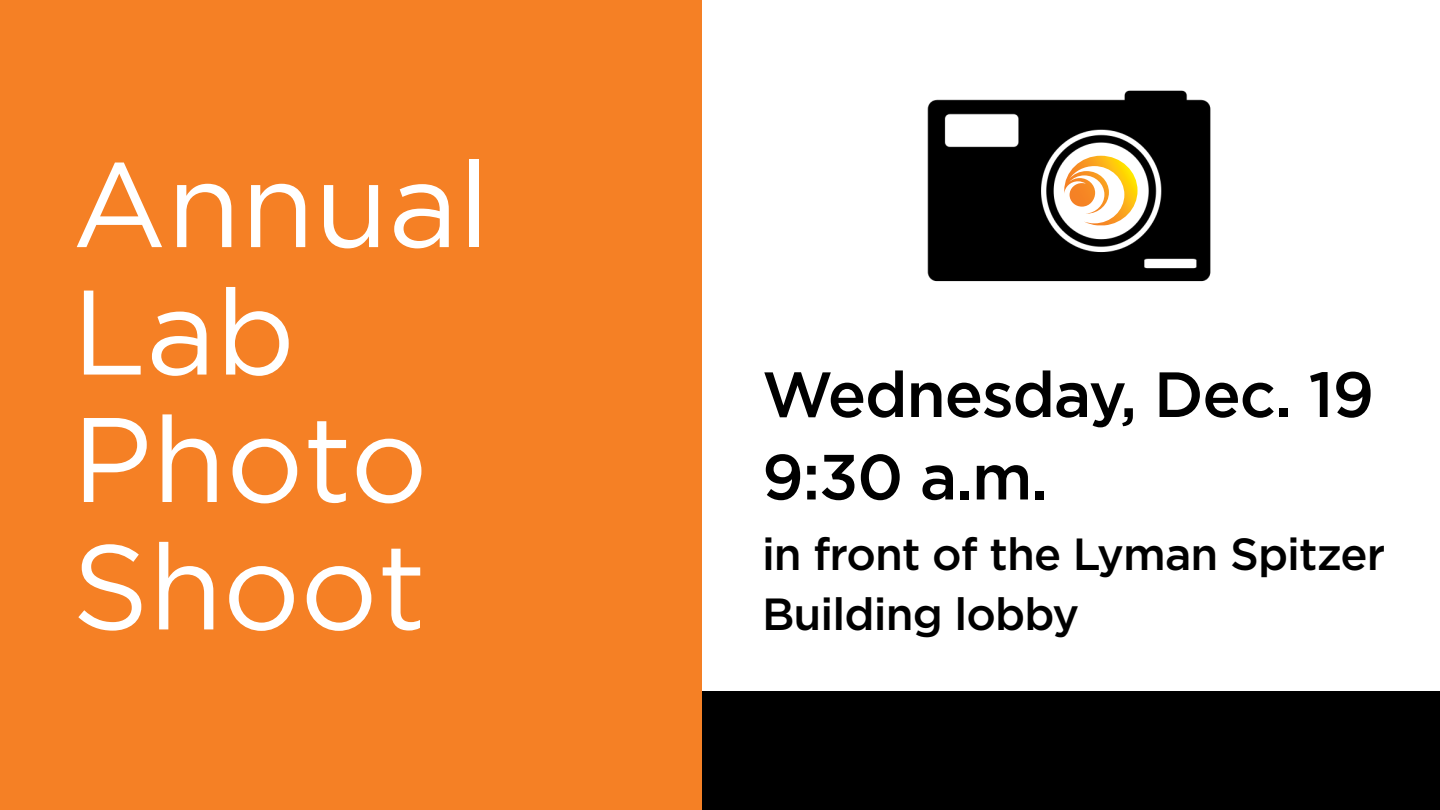
<style>
.page{position:relative;width:1440px;height:810px;background:#fff}
.page>*{position:absolute;margin:0;border:0;box-sizing:border-box;transform-origin:0 0}
.t1{font:120px/127.4px "Gotham";color:#fff}
.t2{font:500 63.75px/82.5px "Gotham";letter-spacing:-.02em;color:#000}
.t3{font:700 63.75px "Gotham";color:#fff}
.t4{font:500 45px/60px "Gotham";letter-spacing:-.02em;color:#000}
</style>
<div class="page">
<div style="left:0;top:692px;width:1440px;height:118px;background:#000"></div>
<div style="left:0;top:0;width:702px;height:810px;background:#f58025"></div>
<img style="left:927px;top:90px;width:284px;height:192px">
<h1 class="t1" style="left:72px;top:138px;width:419px">Annual<br>Lab<br>Photo<br>Shoot</h1>
<h2 class="t3" style="left:72px;top:351px;width:140px">FPO</h2>
<h2 class="t2" style="left:762px;top:352px;width:614px">Wednesday, Dec. 19<br>9:30 a.m.</h2>
<p class="t4" style="left:762px;top:523px;width:625px">in front of the Lyman Spitzer<br>Building lobby</p>
</div>
